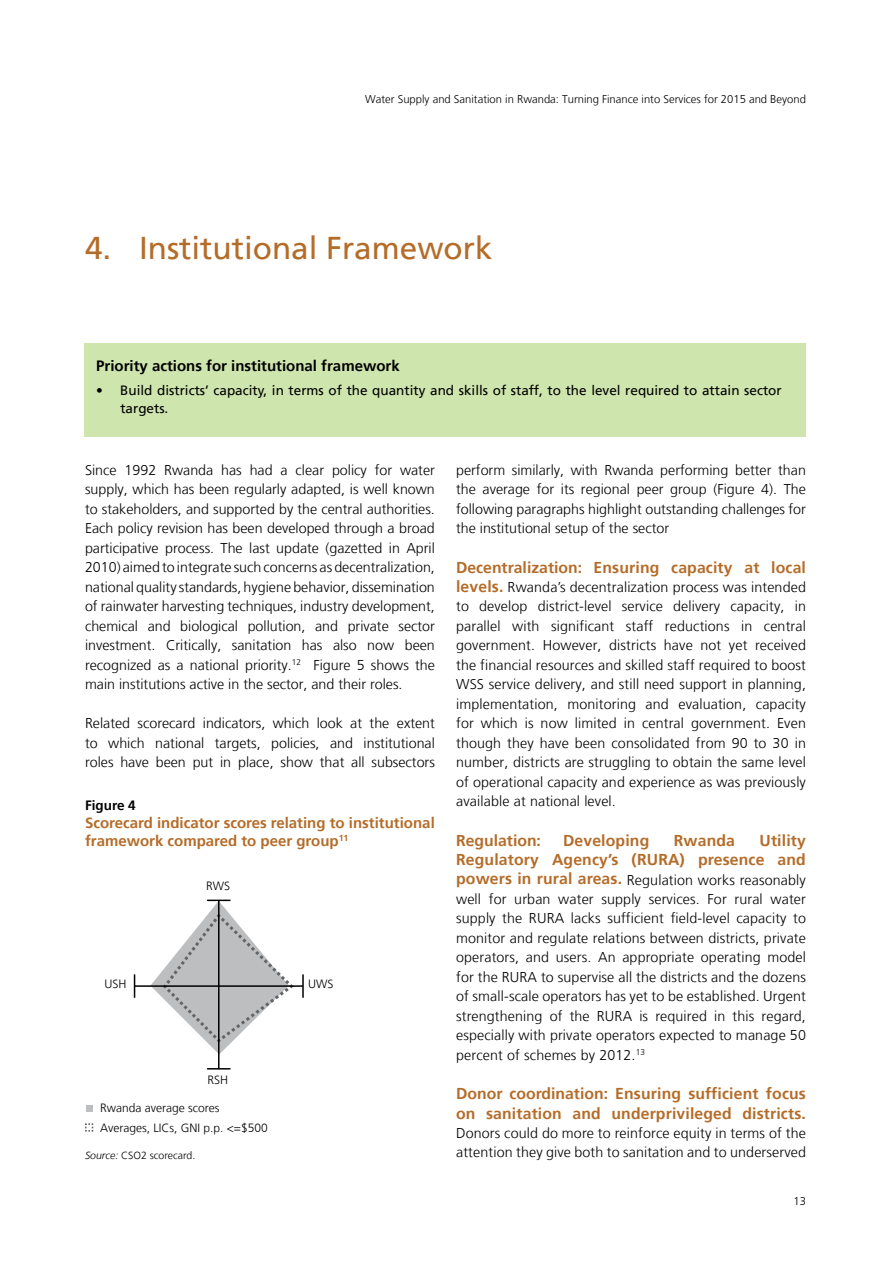
<style>
.page{position:relative;width:891px;height:1269px;background:#fff}
.page>*{position:absolute;margin:0;border:0;box-sizing:border-box;transform-origin:0 0}
.t1{font:31.5px "Frutiger LT";color:#b46c29}
.t2{font:700 15.75px/19.5px "Frutiger 65";letter-spacing:.01em;color:#b46c29;text-align:right}
.t3{font:700 15px/18px "Frutiger 65";color:#b46c29}
.t4{font:700 15px "Frutiger 65";color:#000}
.t5{font:300 14.25px/19.5px "Frutiger LT";letter-spacing:.01em;color:#000;text-align:justify}
.t6{font:13.5px/18px "Frutiger LT";color:#000}
.t7{font:700 13.5px "Frutiger 65";color:#000}
.t8{font:300 12px/20.4px "Frutiger LT";color:#000}
.t9{font:300 11.25px "Frutiger LT";color:#000}
.t10{font:300 10.5px "Frutiger LT";color:#000}
.s1{font-style:italic}
.s2{font-family:"Frutiger 65";font-weight:700;font-size:15.75px;color:#b46c29}
</style>
<div class="page">
<div style="left:86px;top:1105px;width:7px;height:6px;background:#bcbec0"></div>
<svg style="left:85px;top:1123px;width:9px;height:9px"></svg>
<svg style="left:151px;top:900px;width:142px;height:154px"></svg>
<hr style="left:218px;top:900px;width:2px;height:169px;background:#000">
<hr style="left:207px;top:1068px;width:23px;height:2px;background:#000">
<svg style="left:134px;top:974px;width:1px;height:24px"></svg>
<hr style="left:134px;top:985px;width:169px;height:2px;background:#000">
<hr style="left:302px;top:974px;width:2px;height:24px;background:#000">
<div style="left:85px;top:344px;width:721px;height:93px;background:#cfe5ae"></div>
<p class="t9" style="left:365px;top:93px;width:442px">Water Supply and Sanitation in Rwanda: Turning Finance into Services for 2015 and Beyond</p>
<h1 class="t1" style="left:85px;top:229px;width:409px">4. Institutional Framework</h1>
<p class="t4" style="left:96px;top:357px;width:305px">Priority actions for institutional framework</p>
<p class="t6" style="left:120px;top:382px;width:663px;text-indent:-24px">• Build districts’ capacity, in terms of the quantity and skills of staff, to the level required to attain sector targets.</p>
<p class="t5" style="left:85px;top:461px;width:351px">Since 1992 Rwanda has had a clear policy for water supply, which has been regularly adapted, is well known to stakeholders, and supported by the central authorities.<br>Each policy revision has been developed through a broad participative process. The last update (gazetted in April 2010) aimed to integrate such concerns as decentralization, national quality standards, hygiene behavior, dissemination of rainwater harvesting techniques, industry development, chemical and biological pollution, and private sector investment. Critically, sanitation has also now been recognized as a national priority.<sup>12</sup> Figure 5 shows the main institutions active in the sector, and their roles.</p>
<p class="t5" style="left:85px;top:714px;width:351px">Related scorecard indicators, which look at the extent to which national targets, policies, and institutional roles have been put in place, show that all subsectors</p>
<p class="t7" style="left:85px;top:798px;width:52px">Figure 4</p>
<p class="t3" style="left:85px;top:814px;width:351px">Scorecard indicator scores relating to institutional framework compared to peer group<sup>11</sup></p>
<p class="t8" style="left:206px;top:876px;width:25px">RWS</p>
<p class="t8" style="left:104px;top:974px;width:24px">USH</p>
<p class="t8" style="left:308px;top:974px;width:27px">UWS</p>
<p class="t8" style="left:208px;top:1069px;width:22px">RSH</p>
<p class="t8" style="left:100px;top:1097px;width:169px">Rwanda average scores<br>Averages, LICs, GNI p.p. &lt;=$500</p>
<p class="t10" style="left:85px;top:1149px;width:112px"><span class="s1">Source:</span> CSO2 scorecard.</p>
<p class="t5" style="left:456px;top:461px;width:351px">perform similarly, with Rwanda performing better than the average for its regional peer group (Figure 4). The following paragraphs highlight outstanding challenges for the institutional setup of the sector</p>
<p class="t2" style="left:456px;top:557px;width:351px">Decentralization: Ensuring capacity at local</p>
<p class="t5" style="left:456px;top:578px;width:351px"><span class="s2">levels.</span> Rwanda’s decentralization process was intended to develop district-level service delivery capacity, in parallel with significant staff reductions in central government. However, districts have not yet received the financial resources and skilled staff required to boost WSS service delivery, and still need support in planning, implementation, monitoring and evaluation, capacity for which is now limited in central government. Even though they have been consolidated from 90 to 30 in number, districts are struggling to obtain the same level of operational capacity and experience as was previously available at national level.</p>
<p class="t2" style="left:456px;top:830px;width:86px">Regulation:</p>
<p class="t2" style="left:563px;top:830px;width:88px">Developing</p>
<p class="t2" style="left:674px;top:830px;width:63px">Rwanda</p>
<p class="t2" style="left:456px;top:830px;width:351px">Utility<br>Regulatory Agency’s (RURA) presence and</p>
<p class="t5" style="left:456px;top:870px;width:351px"><span class="s2">powers in rural areas.</span> Regulation works reasonably well for urban water supply services. For rural water supply the RURA lacks sufficient field-level capacity to monitor and regulate relations between districts, private operators, and users. An appropriate operating model for the RURA to supervise all the districts and the dozens of small-scale operators has yet to be established. Urgent strengthening of the RURA is required in this regard, especially with private operators expected to manage 50 percent of schemes by 2012.<sup>13</sup></p>
<p class="t2" style="left:456px;top:1084px;width:351px;text-align:left">Donor coordination: Ensuring sufficient focus on sanitation and underprivileged districts.</p>
<p class="t5" style="left:456px;top:1124px;width:351px">Donors could do more to reinforce equity in terms of the attention they give both to sanitation and to underserved</p>
<p class="t9" style="left:794px;top:1195px;width:14px">13</p>
</div>
